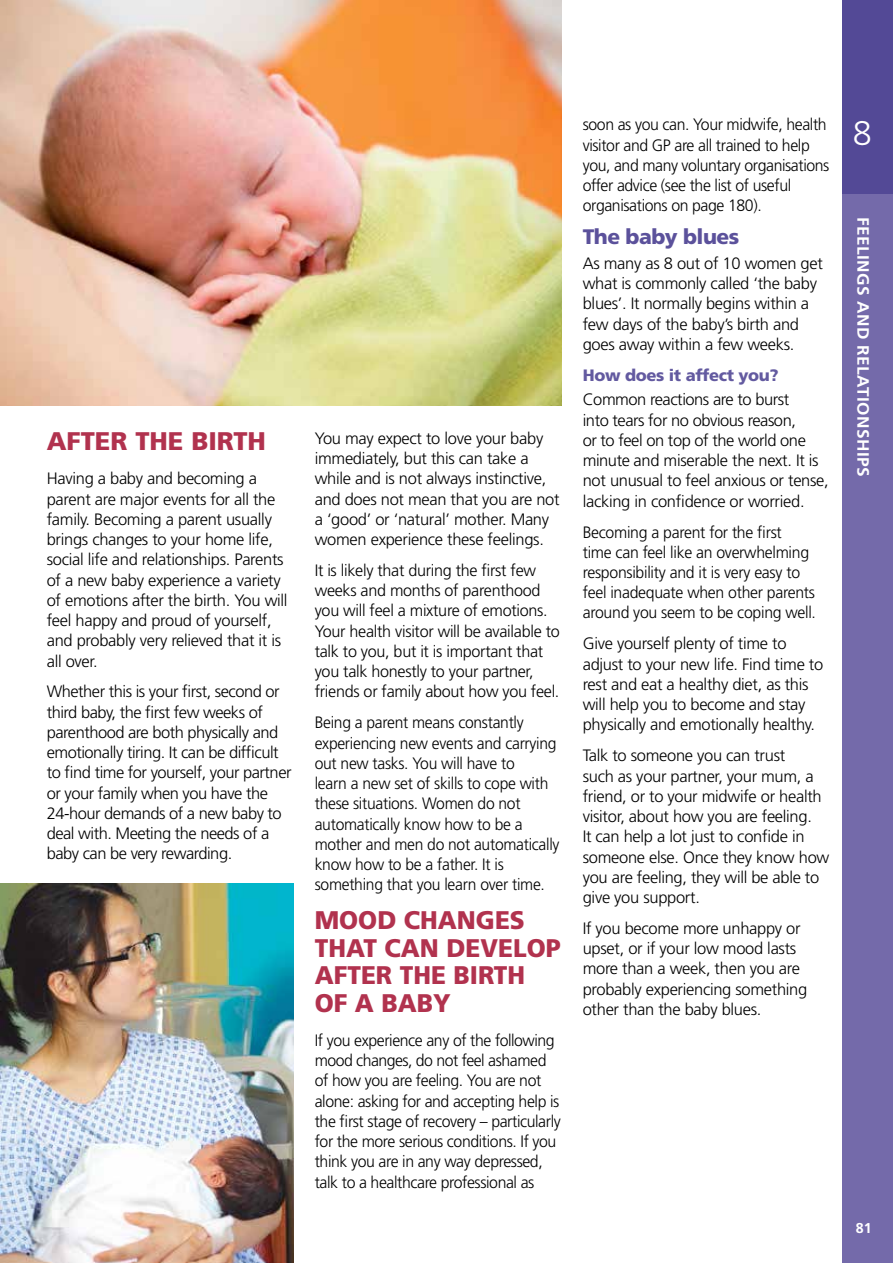
<style>
.page{position:relative;width:893px;height:1263px;background:#fff}
.page>*{position:absolute;margin:0;border:0;box-sizing:border-box;transform-origin:0 0}
.t1{font:300 34.2px "Frutiger";color:#fff}
.t2{font:900 25.5px/27.8px "Frutiger";color:#b1324e;scale:.96 1}
.t3{font:900 25.5px "Frutiger";color:#b1324e}
.t4{font:900 21px "Frutiger";letter-spacing:-.025em;color:#5b519b}
.t5{font:300 16.5px/20.2px "Frutiger";letter-spacing:-.02em;color:#000}
.t6{font:300 16.5px/20.2px "Frutiger";letter-spacing:-.02em;color:#000;scale:.96 1}
.t7{font:300 16.5px/20.2px "Frutiger";letter-spacing:-.02em;color:#000;scale:.95 1}
.t8{font:900 16.5px "Frutiger";letter-spacing:-.02em;color:#635aa0}
.t9{font:700 16.35px "Frutiger";letter-spacing:.025em;color:#fff;scale:1.05 1}
.t10{font:700 14.25px "Frutiger";color:#fff}
</style>
<div class="page">
<img style="left:0;top:0;width:561px;height:405px">
<img style="left:0;top:883px;width:293px;height:380px">
<div style="left:842px;top:164px;width:51px;height:1099px;background:#746aaa"></div>
<div style="left:842px;top:0;width:51px;height:193px;background:#534996"></div>
<h2 class="t3" style="left:47px;top:426px;width:221px">AFTER THE BIRTH</h2>
<p class="t5" style="left:47px;top:468px;width:242px">Having a baby and becoming a parent are major events for all the family. Becoming a parent usually brings changes to your home life, social life and relationships. Parents of a new baby experience a variety of emotions after the birth. You will feel happy and proud of yourself, and probably very relieved that it is all over.</p>
<p class="t5" style="left:47px;top:681px;width:246px">Whether this is your first, second or third baby, the first few weeks of parenthood are both physically and emotionally tiring. It can be difficult to find time for yourself, your partner or your family when you have the 24-hour demands of a new baby to deal with. Meeting the needs of a baby can be very rewarding.</p>
<p class="t5" style="left:315px;top:428px;width:246px">You may expect to love your baby immediately, but this can take a while and is not always instinctive, and does not mean that you are not a ‘good’ or ‘natural’ mother. Many women experience these feelings.</p>
<p class="t5" style="left:315px;top:560px;width:246px">It is likely that during the first few weeks and months of parenthood you will feel a mixture of emotions.<br>Your health visitor will be available to talk to you, but it is important that you talk honestly to your partner, friends or family about how you feel.</p>
<p class="t7" style="left:315px;top:712px;width:259px">Being a parent means constantly experiencing new events and carrying out new tasks. You will have to<br>learn a new set of skills to cope with these situations. Women do not automatically know how to be a mother and men do not automatically know how to be a father. It is something that you learn over time.</p>
<h2 class="t2" style="left:315px;top:905px;width:258px">MOOD CHANGES<br>THAT CAN DEVELOP<br>AFTER THE BIRTH<br>OF A BABY</h2>
<p class="t6" style="left:315px;top:1030px;width:258px">If you experience any of the following mood changes, do not feel ashamed of how you are feeling. You are not alone: asking for and accepting help is the first stage of recovery – particularly for the more serious conditions. If you think you are in any way depressed, talk to a healthcare professional as</p>
<p class="t6" style="left:583px;top:114px;width:258px">soon as you can. Your midwife, health visitor and GP are all trained to help you, and many voluntary organisations offer advice (see the list of useful organisations on page 180).</p>
<p class="t4" style="left:583px;top:224px;width:158px">The baby blues</p>
<p class="t5" style="left:583px;top:253px;width:242px">As many as 8 out of 10 women get what is commonly called ‘the baby blues’. It normally begins within a few days of the baby’s birth and goes away within a few weeks.</p>
<p class="t8" style="left:583px;top:365px;width:198px">How does it affect you?</p>
<p class="t5" style="left:583px;top:389px;width:248px">Common reactions are to burst<br>into tears for no obvious reason,<br>or to feel on top of the world one minute and miserable the next. It is not unusual to feel anxious or tense, lacking in confidence or worried.</p>
<p class="t6" style="left:583px;top:522px;width:244px">Becoming a parent for the first<br>time can feel like an overwhelming responsibility and it is very easy to feel inadequate when other parents around you seem to be coping well.</p>
<p class="t5" style="left:583px;top:633px;width:242px">Give yourself plenty of time to adjust to your new life. Find time to rest and eat a healthy diet, as this will help you to become and stay physically and emotionally healthy.</p>
<p class="t5" style="left:583px;top:745px;width:248px">Talk to someone you can trust<br>such as your partner, your mum, a friend, or to your midwife or health visitor, about how you are feeling.<br>It can help a lot just to confide in someone else. Once they know how you are feeling, they will be able to give you support.</p>
<p class="t5" style="left:583px;top:918px;width:226px">If you become more unhappy or upset, or if your low mood lasts more than a week, then you are probably experiencing something other than the baby blues.</p>
<h1 class="t1" style="left:853px;top:114px;width:21px">8</h1>
<p class="t9" style="left:873px;top:217px;width:249px;rotate:90deg">FEELINGS AND RELATIONSHIPS</p>
<p class="t10" style="left:856px;top:1220px;width:17px">81</p>
</div>
